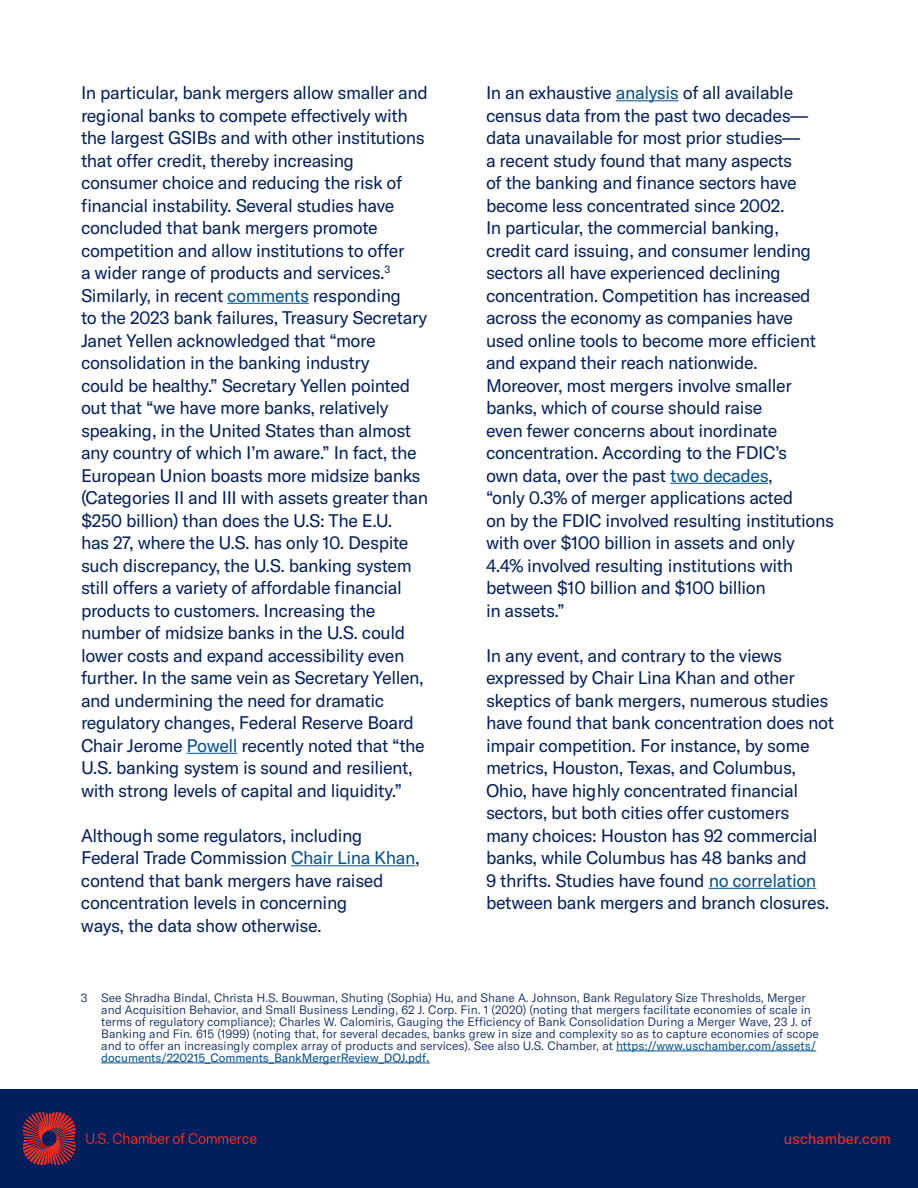
<style>
.page{position:relative;width:918px;height:1188px;background:#fff}
.page>*{position:absolute;margin:0;border:0;box-sizing:border-box;transform-origin:0 0}
.Body{font:18px/22.5px "GT America";letter-spacing:-.025em;color:#001f5c}
.t1{font:15px "GT America";color:#ff2e18}
.Footnote{font:300 12px/12px "GT America";color:#001f5c}
.s1{color:#004f91}
.s2{font-weight:400;color:#004f91}
.s3{font-weight:400;font-size:13.5px;color:#004f91}
</style>
<div class="page">
<div style="left:0;top:1089px;width:918px;height:99px;background:#001f5c"></div>
<svg style="left:23px;top:1112px;width:53px;height:53px;background:#822638"></svg>
<svg style="left:86px;top:1133px;width:170px;height:11px;background:#3c224b"></svg>
<hr style="left:227px;top:303px;width:82px;height:1px;background:#004f91">
<hr style="left:187px;top:753px;width:50px;height:1px;background:#004f91">
<hr style="left:291px;top:865px;width:124px;height:1px;background:#004f91">
<hr style="left:616px;top:1051px;width:200px;height:1px;background:#004f91">
<hr style="left:101px;top:1063px;width:325px;height:1px;background:#004f91">
<hr style="left:616px;top:100px;width:63px;height:1px;background:#004f91">
<hr style="left:670px;top:483px;width:98px;height:1px;background:#004f91">
<hr style="left:709px;top:888px;width:107px;height:1px;background:#004f91">
<p class="Body" style="left:81px;top:81px;width:349px">In particular, bank mergers allow smaller and regional banks to compete effectively with the largest GSIBs and with other institutions that offer credit, thereby increasing consumer choice and reducing the risk of financial instability. Several studies have concluded that bank mergers promote competition and allow institutions to offer<br>a wider range of products and services.<sup>3<br></sup>Similarly, in recent <span class="s1">comments</span> responding<br>to the 2023 bank failures, Treasury Secretary Janet Yellen acknowledged that “more consolidation in the banking industry<br>could be healthy.” Secretary Yellen pointed out that “we have more banks, relatively speaking, in the United States than almost any country of which I’m aware.” In fact, the European Union boasts more midsize banks (Categories II and III with assets greater than $250 billion) than does the U.S: The E.U.<br>has 27, where the U.S. has only 10. Despite such discrepancy, the U.S. banking system still offers a variety of affordable financial products to customers. Increasing the number of midsize banks in the U.S. could lower costs and expand accessibility even further. In the same vein as Secretary Yellen, and undermining the need for dramatic regulatory changes, Federal Reserve Board Chair Jerome <span class="s1">Powell</span> recently noted that “the U.S. banking system is sound and resilient, with strong levels of capital and liquidity.”</p>
<p class="Body" style="left:81px;top:824px;width:340px">Although some regulators, including Federal Trade Commission <span class="s1">Chair Lina Khan</span>, contend that bank mergers have raised concentration levels in concerning<br>ways, the data show otherwise.</p>
<p class="Body" style="left:486px;top:81px;width:350px">In an exhaustive <span class="s1">analysis</span> of all available census data from the past two decades— data unavailable for most prior studies—<br>a recent study found that many aspects<br>of the banking and finance sectors have become less concentrated since 2002.<br>In particular, the commercial banking,<br>credit card issuing, and consumer lending sectors all have experienced declining concentration. Competition has increased across the economy as companies have used online tools to become more efficient and expand their reach nationwide.<br>Moreover, most mergers involve smaller banks, which of course should raise<br>even fewer concerns about inordinate concentration. According to the FDIC’s<br>own data, over the past <span class="s1">two decades</span>,<br>“only 0.3% of merger applications acted<br>on by the FDIC involved resulting institutions with over $100 billion in assets and only 4.4% involved resulting institutions with between $10 billion and $100 billion<br>in assets.”</p>
<p class="Body" style="left:486px;top:644px;width:350px">In any event, and contrary to the views expressed by Chair Lina Khan and other skeptics of bank mergers, numerous studies have found that bank concentration does not impair competition. For instance, by some metrics, Houston, Texas, and Columbus, Ohio, have highly concentrated financial sectors, but both cities offer customers many choices: Houston has 92 commercial banks, while Columbus has 48 banks and<br>9 thrifts. Studies have found <span class="s1">no correlation </span>between bank mergers and branch closures.</p>
<p class="Footnote" style="left:101px;top:991px;width:719px;text-indent:-20px">3 See Shradha Bindal, Christa H.S. Bouwman, Shuting (Sophia) Hu, and Shane A. Johnson, Bank Regulatory Size Thresholds, Merger and Acquisition Behavior, and Small Business Lending, 62 J. Corp. Fin. 1 (2020) (noting that mergers facilitate economies of scale in terms of regulatory compliance); Charles W. Calomiris, Gauging the Efficiency of Bank Consolidation During a Merger Wave, 23 J. of Banking and Fin. 615 (1999) (noting that, for several decades, banks grew in size and complexity so as to capture economies of scope and to offer an increasingly complex array of products and services). See also U.S. Chamber, at <span class="s2">https://www.uschamber.com/assets/ documents/220215_Comments_BankMergerReview_DOJ.pdf</span><span class="s3">.</span></p>
<p class="t1" style="left:784px;top:1130px;width:109px">uschamber.com</p>
</div>
